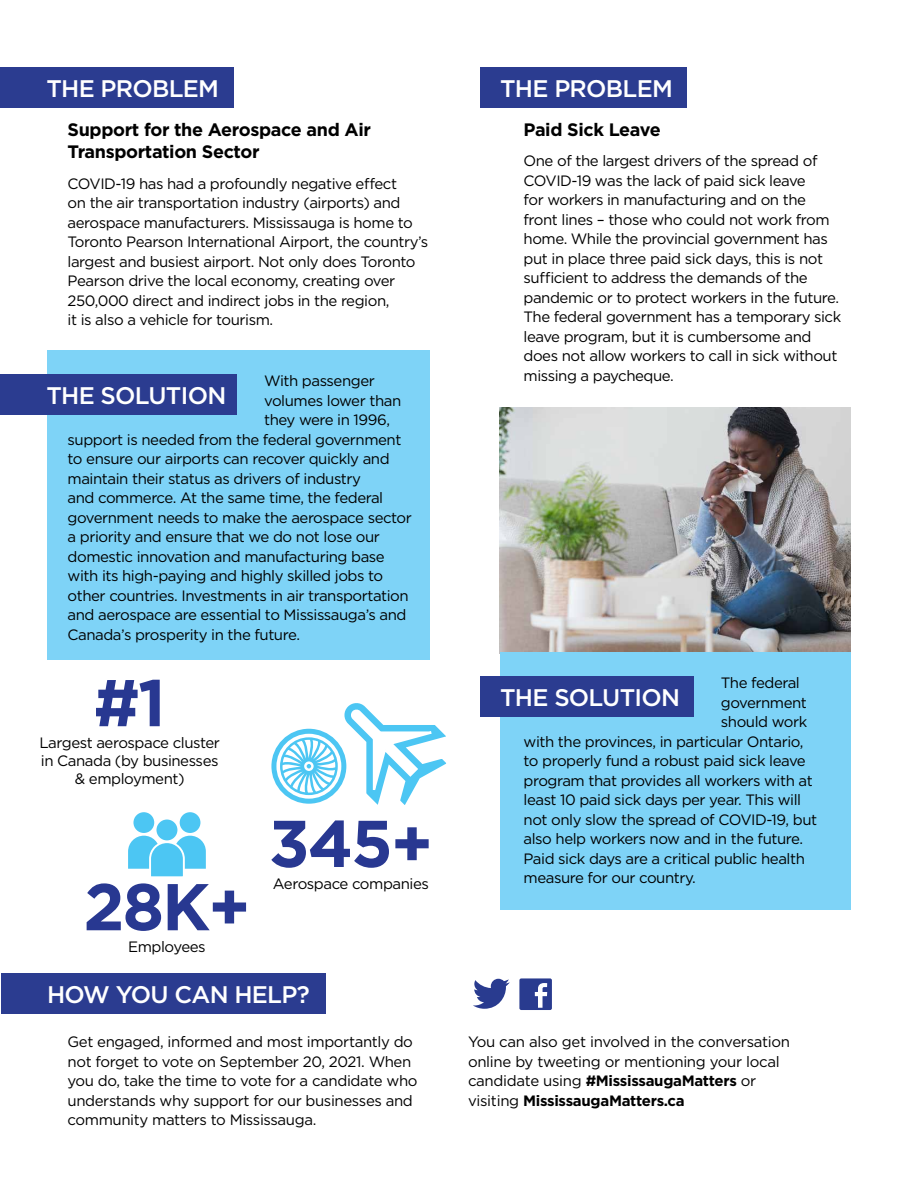
<style>
.page{position:relative;width:918px;height:1188px;background:#fff}
.page>*{position:absolute;margin:0;border:0;box-sizing:border-box;transform-origin:0 0}
.t1{font:700 66px "Gotham";letter-spacing:-.03em;color:#283891}
.t2{font:500 24px "Gotham";letter-spacing:-.03em;color:#fff}
.t3{font:700 18px/22.5px "Gotham";letter-spacing:-.02em;color:#000}
.t4{font:15px/19.5px "Gotham";letter-spacing:-.03em;color:#000}
.s1{font-weight:700}
</style>
<div class="page">
<img style="left:500px;top:407px;width:350px;height:245px">
<div style="left:1px;top:973px;width:324px;height:40px;background:#2b3c90"></div>
<svg style="left:473px;top:979px;width:37px;height:30px"></svg>
<svg style="left:519px;top:978px;width:33px;height:32px"></svg>
<div style="left:1px;top:67px;width:233px;height:41px;background:#2b3c90"></div>
<div style="left:480px;top:67px;width:207px;height:41px;background:#2b3c90"></div>
<div style="left:48px;top:350px;width:382px;height:310px;background:#7ed3f7"></div>
<div style="left:1px;top:374px;width:236px;height:41px;background:#2b3c90"></div>
<div style="left:500px;top:652px;width:350px;height:258px;background:#7ed3f7"></div>
<div style="left:480px;top:676px;width:214px;height:41px;background:#2b3c90"></div>
<svg style="left:128px;top:812px;width:78px;height:65px"></svg>
<svg style="left:271px;top:703px;width:176px;height:102px"></svg>
<h2 class="t2" style="left:46px;top:73px;width:174px">THE PROBLEM</h2>
<h2 class="t2" style="left:500px;top:73px;width:174px">THE PROBLEM</h2>
<p class="t3" style="left:68px;top:118px;width:305px">Support for the Aerospace and Air<br>Transportation Sector</p>
<p class="t4" style="left:68px;top:173px;width:362px">COVID-19 has had a profoundly negative effect<br>on the air transportation industry (airports) and aerospace manufacturers. Mississauga is home to Toronto Pearson International Airport, the country’s largest and busiest airport. Not only does Toronto Pearson drive the local economy, creating over 250,000 direct and indirect jobs in the region,<br>it is also a vehicle for tourism.</p>
<p class="t4" style="left:264px;top:371px;width:112px">With passenger</p>
<p class="t4" style="left:264px;top:390px;width:139px">volumes lower than</p>
<p class="t4" style="left:264px;top:410px;width:127px">they were in 1996,</p>
<p class="t4" style="left:68px;top:429px;width:335px">support is needed from the federal government</p>
<p class="t4" style="left:68px;top:449px;width:324px">to ensure our airports can recover quickly and</p>
<p class="t4" style="left:68px;top:468px;width:295px">maintain their status as drivers of industry</p>
<p class="t4" style="left:68px;top:488px;width:317px">and commerce. At the same time, the federal</p>
<p class="t4" style="left:68px;top:507px;width:346px">government needs to make the aerospace sector</p>
<p class="t4" style="left:68px;top:527px;width:314px">a priority and ensure that we do not lose our</p>
<p class="t4" style="left:68px;top:546px;width:319px">domestic innovation and manufacturing base</p>
<p class="t4" style="left:68px;top:566px;width:317px">with its high-paying and highly skilled jobs to</p>
<p class="t4" style="left:68px;top:585px;width:343px">other countries. Investments in air transportation</p>
<p class="t4" style="left:68px;top:605px;width:341px">and aerospace are essential to Mississauga’s and</p>
<p class="t4" style="left:68px;top:624px;width:234px">Canada’s prosperity in the future.</p>
<h2 class="t2" style="left:46px;top:380px;width:181px">THE SOLUTION</h2>
<h1 class="t1" style="left:94px;top:659px;width:74px">#1</h1>
<p class="t4" style="left:39px;top:733px;width:182px;line-height:18px;text-align:center">Largest aerospace cluster in Canada (by businesses &amp; employment)</p>
<h1 class="t1" style="left:83px;top:863px;width:169px">28K+</h1>
<p class="t4" style="left:128px;top:937px;width:79px">Employees</p>
<h1 class="t1" style="left:269px;top:800px;width:166px">345+</h1>
<p class="t4" style="left:273px;top:873px;width:158px">Aerospace companies</p>
<h2 class="t2" style="left:47px;top:978px;width:264px">HOW YOU CAN HELP?</h2>
<p class="t3" style="left:524px;top:118px;width:139px">Paid Sick Leave</p>
<p class="t4" style="left:524px;top:151px;width:319px">One of the largest drivers of the spread of COVID-19 was the lack of paid sick leave<br>for workers in manufacturing and on the front lines – those who could not work from home. While the provincial government has put in place three paid sick days, this is not sufficient to address the demands of the pandemic or to protect workers in the future.<br>The federal government has a temporary sick leave program, but it is cumbersome and does not allow workers to call in sick without missing a paycheque.</p>
<p class="t4" style="left:721px;top:673px;width:81px">The federal</p>
<p class="t4" style="left:721px;top:693px;width:88px">government</p>
<p class="t4" style="left:721px;top:712px;width:88px">should work</p>
<p class="t4" style="left:524px;top:732px;width:281px">with the provinces, in particular Ontario,</p>
<p class="t4" style="left:524px;top:751px;width:284px">to properly fund a robust paid sick leave</p>
<p class="t4" style="left:524px;top:771px;width:291px">program that provides all workers with at</p>
<p class="t4" style="left:524px;top:790px;width:279px">least 10 paid sick days per year. This will</p>
<p class="t4" style="left:524px;top:810px;width:295px">not only slow the spread of COVID-19, but</p>
<p class="t4" style="left:524px;top:829px;width:281px">also help workers now and in the future.</p>
<p class="t4" style="left:524px;top:849px;width:283px">Paid sick days are a critical public health</p>
<p class="t4" style="left:524px;top:868px;width:174px">measure for our country.</p>
<h2 class="t2" style="left:500px;top:682px;width:181px">THE SOLUTION</h2>
<p class="t4" style="left:68px;top:1032px;width:352px">Get engaged, informed and most importantly do not forget to vote on September 20, 2021. When you do, take the time to vote for a candidate who understands why support for our businesses and community matters to Mississauga.</p>
<p class="t4" style="left:468px;top:1032px;width:324px">You can also get involved in the conversation online by tweeting or mentioning your local candidate using <span class="s1">#MississaugaMatters</span> or visiting <span class="s1">MississaugaMatters.ca</span></p>
</div>
